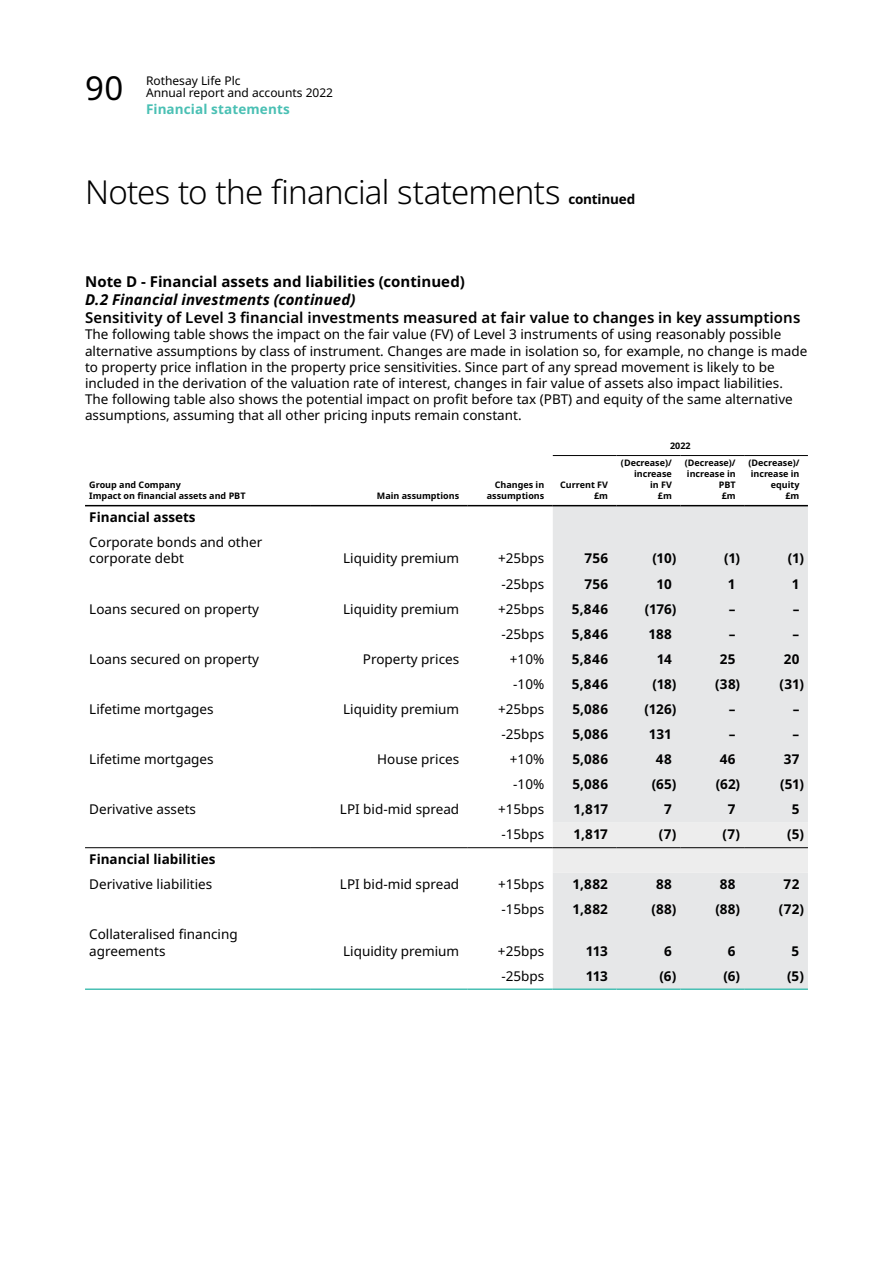
<style>
.page{position:relative;width:893px;height:1263px;background:#fff}
.page>*{position:absolute;margin:0;border:0;box-sizing:border-box;transform-origin:0 0}
.t1{font:300 33px "Noto Sans";letter-spacing:-.02em;color:#000}
.t2{font:33px "Noto Sans";color:#000}
.t3{font:600 15px "Noto Sans";letter-spacing:.005em;color:#000}
.t4{font:700 15px "Noto Sans";letter-spacing:.005em;color:#000}
.t5{font:italic 700 15px "Noto Sans";letter-spacing:.005em;color:#000}
.t6{font:13.5px/16.2px "Noto Sans";color:#000}
.t7{font:700 13.5px "Noto Sans";color:#000}
.t8{font:700 13.5px "Noto Sans";letter-spacing:.01em;color:#4ac0b4}
.t9{font:12px "Noto Sans";color:#000}
.t10{font:700 9px/11.2px "Noto Sans";color:#000;text-align:right}
</style>
<div class="page">
<div style="left:553px;top:506px;width:255px;height:482px;background:#e6e7e8"></div>
<div style="left:553px;top:823px;width:255px;height:50px;background:#ededed"></div>
<hr style="left:85px;top:988px;width:225px;height:2px;background:#4ac0b4">
<hr style="left:310px;top:988px;width:158px;height:2px;background:#4ac0b4">
<hr style="left:468px;top:988px;width:85px;height:2px;background:#4ac0b4">
<hr style="left:553px;top:988px;width:64px;height:2px;background:#4ac0b4">
<hr style="left:617px;top:988px;width:63px;height:2px;background:#4ac0b4">
<hr style="left:680px;top:988px;width:64px;height:2px;background:#4ac0b4">
<hr style="left:744px;top:988px;width:64px;height:2px;background:#4ac0b4">
<hr style="left:553px;top:505px;width:64px;height:1px;background:#000">
<hr style="left:617px;top:505px;width:63px;height:1px;background:#000">
<hr style="left:680px;top:505px;width:64px;height:1px;background:#000">
<hr style="left:744px;top:505px;width:64px;height:1px;background:#000">
<hr style="left:85px;top:505px;width:225px;height:1px;background:#000">
<hr style="left:310px;top:505px;width:158px;height:1px;background:#000">
<hr style="left:468px;top:505px;width:85px;height:1px;background:#000">
<hr style="left:553px;top:455px;width:64px;height:1px;background:#000">
<hr style="left:617px;top:455px;width:63px;height:1px;background:#000">
<hr style="left:680px;top:455px;width:64px;height:1px;background:#000">
<hr style="left:744px;top:455px;width:64px;height:1px;background:#000">
<hr style="left:85px;top:847px;width:225px;height:1px;background:#000">
<hr style="left:310px;top:847px;width:158px;height:1px;background:#000">
<hr style="left:468px;top:847px;width:85px;height:1px;background:#000">
<hr style="left:553px;top:847px;width:64px;height:1px;background:#000">
<hr style="left:617px;top:847px;width:63px;height:1px;background:#000">
<hr style="left:680px;top:847px;width:64px;height:1px;background:#000">
<hr style="left:744px;top:847px;width:64px;height:1px;background:#000">
<h1 class="t2" style="left:85px;top:65px;width:40px">90</h1>
<p class="t9" style="left:146px;top:72px;width:96px">Rothesay Life Plc</p>
<p class="t9" style="left:146px;top:84px;width:189px">Annual report and accounts 2022</p>
<p class="t8" style="left:146px;top:99px;width:145px">Financial statements</p>
<h1 class="t1" style="left:85px;top:169px;width:477px">Notes to the financial statements</h1>
<p class="t7" style="left:568px;top:190px;width:68px">continued</p>
<p class="t4" style="left:85px;top:271px;width:381px">Note D - Financial assets and liabilities (continued)</p>
<p class="t5" style="left:85px;top:289px;width:272px">D.2 Financial investments (continued)</p>
<p class="t3" style="left:85px;top:307px;width:717px">Sensitivity of Level 3 financial investments measured at fair value to changes in key assumptions</p>
<p class="t6" style="left:85px;top:327px;width:724px">The following table shows the impact on the fair value (FV) of Level 3 instruments of using reasonably possible alternative assumptions by class of instrument. Changes are made in isolation so, for example, no change is made to property price inflation in the property price sensitivities. Since part of any spread movement is likely to be included in the derivation of the valuation rate of interest, changes in fair value of assets also impact liabilities.<br>The following table also shows the potential impact on profit before tax (PBT) and equity of the same alternative assumptions, assuming that all other pricing inputs remain constant.</p>
<p class="t10" style="left:89px;top:479px;width:158px;text-align:left">Group and Company<br>Impact on financial assets and PBT</p>
<p class="t10" style="left:377px;top:491px;width:84px">Main assumptions</p>
<p class="t10" style="left:487px;top:479px;width:59px">Changes in assumptions</p>
<p class="t10" style="left:560px;top:479px;width:49px">Current FV £m</p>
<p class="t10" style="left:670px;top:440px;width:22px">2022</p>
<p class="t10" style="left:621px;top:457px;width:52px">(Decrease)/ increase<br>in FV<br>£m</p>
<p class="t10" style="left:685px;top:457px;width:52px">(Decrease)/ increase in<br>PBT<br>£m</p>
<p class="t10" style="left:749px;top:457px;width:52px">(Decrease)/ increase in equity<br>£m</p>
<p class="t7" style="left:89px;top:508px;width:108px">Financial assets</p>
<p class="t6" style="left:89px;top:535px;width:175px">Corporate bonds and other corporate debt</p>
<p class="t6" style="left:343px;top:551px;width:118px">Liquidity premium</p>
<p class="t6" style="left:498px;top:551px;width:48px">+25bps</p>
<p class="t7" style="left:585px;top:549px;width:25px">756</p>
<p class="t7" style="left:652px;top:549px;width:26px">(10)</p>
<p class="t7" style="left:724px;top:549px;width:18px">(1)</p>
<p class="t7" style="left:788px;top:549px;width:18px">(1)</p>
<p class="t6" style="left:501px;top:576px;width:44px">-25bps</p>
<p class="t7" style="left:584px;top:574px;width:25px">756</p>
<p class="t7" style="left:657px;top:574px;width:17px">10</p>
<p class="t7" style="left:728px;top:574px;width:9px">1</p>
<p class="t7" style="left:792px;top:574px;width:9px">1</p>
<p class="t6" style="left:89px;top:601px;width:171px">Loans secured on property</p>
<p class="t6" style="left:343px;top:601px;width:118px">Liquidity premium</p>
<p class="t6" style="left:498px;top:601px;width:48px">+25bps</p>
<p class="t7" style="left:572px;top:599px;width:38px">5,846</p>
<p class="t7" style="left:645px;top:599px;width:33px">(176)</p>
<p class="t7" style="left:729px;top:599px;width:8px">–</p>
<p class="t7" style="left:793px;top:599px;width:8px">–</p>
<p class="t6" style="left:501px;top:626px;width:44px">-25bps</p>
<p class="t7" style="left:572px;top:624px;width:38px">5,846</p>
<p class="t7" style="left:649px;top:624px;width:25px">188</p>
<p class="t7" style="left:729px;top:624px;width:8px">–</p>
<p class="t7" style="left:793px;top:624px;width:8px">–</p>
<p class="t6" style="left:89px;top:651px;width:171px">Loans secured on property</p>
<p class="t6" style="left:363px;top:651px;width:98px">Property prices</p>
<p class="t6" style="left:510px;top:651px;width:36px">+10%</p>
<p class="t7" style="left:572px;top:649px;width:38px">5,846</p>
<p class="t7" style="left:657px;top:649px;width:17px">14</p>
<p class="t7" style="left:720px;top:649px;width:17px">25</p>
<p class="t7" style="left:784px;top:649px;width:17px">20</p>
<p class="t6" style="left:513px;top:676px;width:33px">-10%</p>
<p class="t7" style="left:572px;top:674px;width:38px">5,846</p>
<p class="t7" style="left:652px;top:674px;width:25px">(18)</p>
<p class="t7" style="left:715px;top:674px;width:26px">(38)</p>
<p class="t7" style="left:780px;top:674px;width:26px">(31)</p>
<p class="t6" style="left:89px;top:701px;width:126px">Lifetime mortgages</p>
<p class="t6" style="left:343px;top:701px;width:118px">Liquidity premium</p>
<p class="t6" style="left:498px;top:701px;width:48px">+25bps</p>
<p class="t7" style="left:572px;top:699px;width:37px">5,086</p>
<p class="t7" style="left:645px;top:699px;width:33px">(126)</p>
<p class="t7" style="left:729px;top:699px;width:8px">–</p>
<p class="t7" style="left:793px;top:699px;width:8px">–</p>
<p class="t6" style="left:501px;top:726px;width:44px">-25bps</p>
<p class="t7" style="left:572px;top:724px;width:37px">5,086</p>
<p class="t7" style="left:649px;top:724px;width:24px">131</p>
<p class="t7" style="left:729px;top:724px;width:8px">–</p>
<p class="t7" style="left:793px;top:724px;width:8px">–</p>
<p class="t6" style="left:89px;top:751px;width:126px">Lifetime mortgages</p>
<p class="t6" style="left:377px;top:751px;width:84px">House prices</p>
<p class="t6" style="left:510px;top:751px;width:36px">+10%</p>
<p class="t7" style="left:572px;top:749px;width:37px">5,086</p>
<p class="t7" style="left:656px;top:749px;width:17px">48</p>
<p class="t7" style="left:720px;top:749px;width:17px">46</p>
<p class="t7" style="left:784px;top:749px;width:17px">37</p>
<p class="t6" style="left:513px;top:776px;width:33px">-10%</p>
<p class="t7" style="left:572px;top:774px;width:37px">5,086</p>
<p class="t7" style="left:652px;top:774px;width:26px">(65)</p>
<p class="t7" style="left:716px;top:774px;width:26px">(62)</p>
<p class="t7" style="left:780px;top:774px;width:25px">(51)</p>
<p class="t6" style="left:89px;top:801px;width:108px">Derivative assets</p>
<p class="t6" style="left:340px;top:801px;width:121px">LPI bid-mid spread</p>
<p class="t6" style="left:498px;top:801px;width:48px">+15bps</p>
<p class="t7" style="left:574px;top:800px;width:36px">1,817</p>
<p class="t7" style="left:664px;top:800px;width:9px">7</p>
<p class="t7" style="left:728px;top:800px;width:9px">7</p>
<p class="t7" style="left:792px;top:800px;width:9px">5</p>
<p class="t6" style="left:501px;top:826px;width:44px">-15bps</p>
<p class="t7" style="left:574px;top:825px;width:36px">1,817</p>
<p class="t7" style="left:659px;top:825px;width:19px">(7)</p>
<p class="t7" style="left:722px;top:825px;width:19px">(7)</p>
<p class="t7" style="left:787px;top:825px;width:18px">(5)</p>
<p class="t7" style="left:89px;top:850px;width:128px">Financial liabilities</p>
<p class="t6" style="left:89px;top:876px;width:125px">Derivative liabilities</p>
<p class="t6" style="left:340px;top:876px;width:121px">LPI bid-mid spread</p>
<p class="t6" style="left:498px;top:876px;width:48px">+15bps</p>
<p class="t7" style="left:573px;top:875px;width:37px">1,882</p>
<p class="t7" style="left:656px;top:875px;width:17px">88</p>
<p class="t7" style="left:720px;top:875px;width:17px">88</p>
<p class="t7" style="left:784px;top:875px;width:17px">72</p>
<p class="t6" style="left:501px;top:902px;width:44px">-15bps</p>
<p class="t7" style="left:573px;top:900px;width:37px">1,882</p>
<p class="t7" style="left:652px;top:900px;width:26px">(88)</p>
<p class="t7" style="left:715px;top:900px;width:26px">(88)</p>
<p class="t7" style="left:779px;top:900px;width:27px">(72)</p>
<p class="t6" style="left:89px;top:927px;width:150px">Collateralised financing agreements</p>
<p class="t6" style="left:343px;top:943px;width:118px">Liquidity premium</p>
<p class="t6" style="left:498px;top:943px;width:48px">+25bps</p>
<p class="t7" style="left:586px;top:941px;width:24px">113</p>
<p class="t7" style="left:664px;top:941px;width:9px">6</p>
<p class="t7" style="left:728px;top:941px;width:9px">6</p>
<p class="t7" style="left:792px;top:941px;width:9px">5</p>
<p class="t6" style="left:501px;top:968px;width:44px">-25bps</p>
<p class="t7" style="left:586px;top:966px;width:24px">113</p>
<p class="t7" style="left:660px;top:966px;width:18px">(6)</p>
<p class="t7" style="left:723px;top:966px;width:18px">(6)</p>
<p class="t7" style="left:787px;top:966px;width:18px">(5)</p>
</div>
